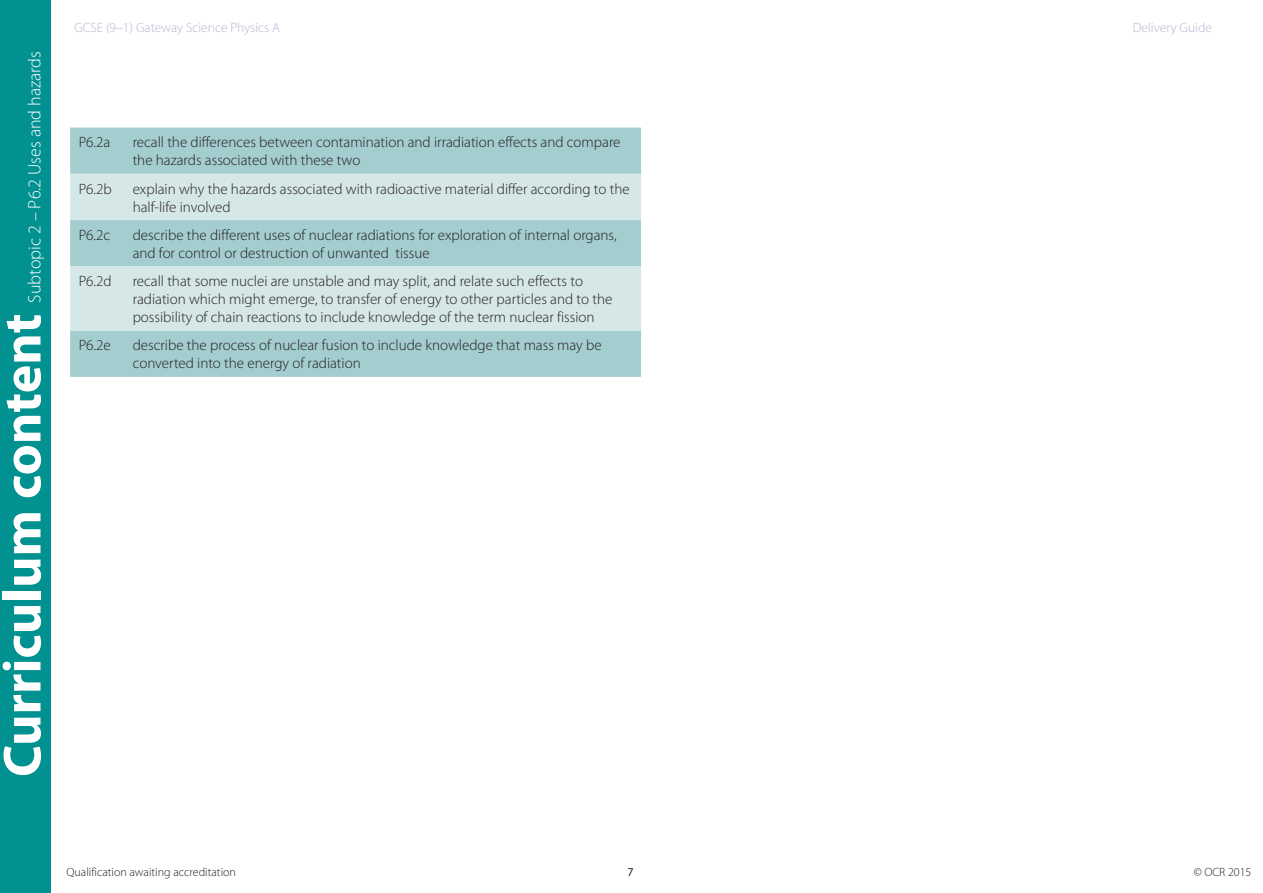
<style>
.page{position:relative;width:1263px;height:893px;background:#fff}
.page>*{position:absolute;margin:0;border:0;box-sizing:border-box;transform-origin:0 0}
.Left_heading_white{font:700 54px "Myriad Pro";color:#fff}
.Left_heading_white-2{font:300 18px "Myriad Pro";color:#fff}
.body{font:300 15px/18px "Myriad Pro";color:#231f20}
.t1{font:300 13.5px "Myriad Pro";color:#bcb2d3}
.t2{font:300 12px "Myriad Pro";color:#231f20}
.t3{font:12px "Myriad Pro";color:#231f20}
</style>
<div class="page">
<div style="left:0;top:0;width:51px;height:893px;background:#009190"></div>
<div style="left:70px;top:128px;width:571px;height:249px;background:#a4cdd0"></div>
<svg style="left:70px;top:174px;width:571px;height:157px;background:#c7dfe1"></svg>
<p class="Left_heading_white-2" style="left:25px;top:303px;width:253px;rotate:-90deg">Subtopic 2 – P6.2 Uses and hazards</p>
<p class="Left_heading_white" style="left:-13px;top:777px;width:465px;rotate:-90deg">Curriculum content</p>
<p class="t1" style="left:74px;top:21px;width:207px">GCSE (9–1) Gateway Science Physics A</p>
<p class="t1" style="left:1133px;top:21px;width:81px">Delivery Guide</p>
<h4 class="body" style="left:79px;top:134px;width:33px">P6.2a</h4>
<h4 class="body" style="left:133px;top:134px;width:489px">recall the differences between contamination and irradiation effects and compare the hazards associated with these two</h4>
<h4 class="body" style="left:79px;top:180px;width:35px">P6.2b</h4>
<h4 class="body" style="left:133px;top:180px;width:499px">explain why the hazards associated with radioactive material differ according to the half-life involved</h4>
<h4 class="body" style="left:79px;top:226px;width:33px">P6.2c</h4>
<h4 class="body" style="left:133px;top:226px;width:485px">describe the different uses of nuclear radiations for exploration of internal organs, and for control or destruction of unwanted tissue</h4>
<h4 class="body" style="left:79px;top:272px;width:34px">P6.2d</h4>
<h4 class="body" style="left:133px;top:272px;width:481px">recall that some nuclei are unstable and may split, and relate such effects to radiation which might emerge, to transfer of energy to other particles and to the possibility of chain reactions to include knowledge of the term nuclear fission</h4>
<h4 class="body" style="left:79px;top:337px;width:34px">P6.2e</h4>
<h4 class="body" style="left:133px;top:337px;width:470px">describe the process of nuclear fusion to include knowledge that mass may be converted into the energy of radiation</h4>
<p class="t2" style="left:67px;top:866px;width:171px">Qualification awaiting accreditation</p>
<p class="t3" style="left:627px;top:865px;width:8px">7</p>
<p class="t2" style="left:1194px;top:866px;width:59px">© OCR 2015</p>
</div>
